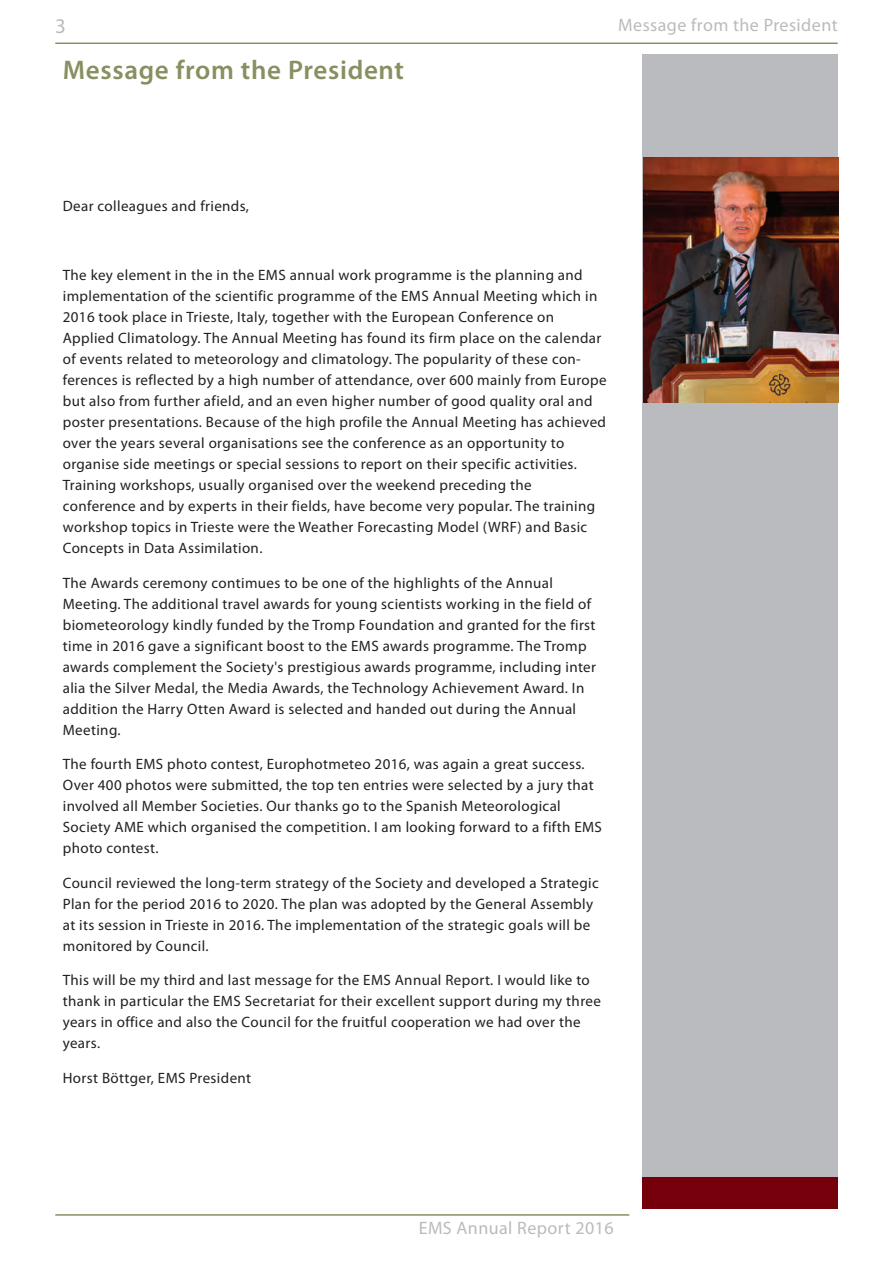
<style>
.page{position:relative;width:893px;height:1263px;background:#fff}
.page>*{position:absolute;margin:0;border:0;box-sizing:border-box;transform-origin:0 0}
.t1{font:600 27px "Myriad Pro";letter-spacing:.025em;color:#888f61}
.t2{font:21px "Myriad Pro";color:#babbbe}
.t3{font:18px "Myriad Pro";letter-spacing:.025em;color:#babbbe}
.t4{font:15px/21px "Myriad Pro";letter-spacing:.025em;color:#231f20}
</style>
<div class="page">
<hr style="left:55px;top:1214px;width:574px;height:2px;background:#888f61">
<hr style="left:55px;top:43px;width:783px;height:1px;background:#888f61">
<div style="left:642px;top:54px;width:196px;height:1155px;background:#babbbe"></div>
<div style="left:642px;top:1177px;width:196px;height:32px;background:#75000b"></div>
<img style="left:643px;top:157px;width:196px;height:246px">
<h2 class="t2" style="left:55px;top:13px;width:12px">3</h2>
<h1 class="t1" style="left:63px;top:52px;width:343px">Message from the President</h1>
<p class="t3" style="left:618px;top:13px;width:221px">Message from the President</p>
<p class="t4" style="left:63px;top:195px;width:188px">Dear colleagues and friends,</p>
<p class="t4" style="left:63px;top:264px;width:545px">The key element in the in the EMS annual work programme is the planning and implementation of the scientific programme of the EMS Annual Meeting which in 2016 took place in Trieste, Italy, together with the European Conference on Applied Climatology. The Annual Meeting has found its firm place on the calendar of events related to meteorology and climatology. The popularity of these con&shy;ferences is reflected by a high number of attendance, over 600 mainly from Europe but also from further afield, and an even higher number of good quality oral and poster presentations. Because of the high profile the Annual Meeting has achieved over the years several organisations see the conference as an opportunity to organise side meetings or special sessions to report on their specific activities.<br>Training workshops, usually organised over the weekend preceding the conference and by experts in their fields, have become very popular. The training workshop topics in Trieste were the Weather Forecasting Model (WRF) and Basic Concepts in Data Assimilation.</p>
<p class="t4" style="left:63px;top:572px;width:535px">The Awards ceremony contimues to be one of the highlights of the Annual Meeting. The additional travel awards for young scientists working in the field of biometeorology kindly funded by the Tromp Foundation and granted for the first time in 2016 gave a significant boost to the EMS awards programme. The Tromp awards complement the Society's prestigious awards programme, including inter alia the Silver Medal, the Media Awards, the Technology Achievement Award. In addition the Harry Otten Award is selected and handed out during the Annual Meeting.</p>
<p class="t4" style="left:63px;top:753px;width:541px">The fourth EMS photo contest, Europhotmeteo 2016, was again a great success.<br>Over 400 photos were submitted, the top ten entries were selected by a jury that involved all Member Societies. Our thanks go to the Spanish Meteorological Society AME which organised the competition. I am looking forward to a fifth EMS photo contest.</p>
<p class="t4" style="left:63px;top:872px;width:537px">Council reviewed the long-term strategy of the Society and developed a Strategic Plan for the period 2016 to 2020. The plan was adopted by the General Assembly at its session in Trieste in 2016. The implementation of the strategic goals will be monitored by Council.</p>
<p class="t4" style="left:63px;top:969px;width:540px">This will be my third and last message for the EMS Annual Report. I would like to thank in particular the EMS Secretariat for their excellent support during my three years in office and also the Council for the fruitful cooperation we had over the years.</p>
<p class="t4" style="left:63px;top:1067px;width:190px">Horst Böttger, EMS President</p>
<p class="t3" style="left:419px;top:1217px;width:196px">EMS Annual Report 2016</p>
</div>
